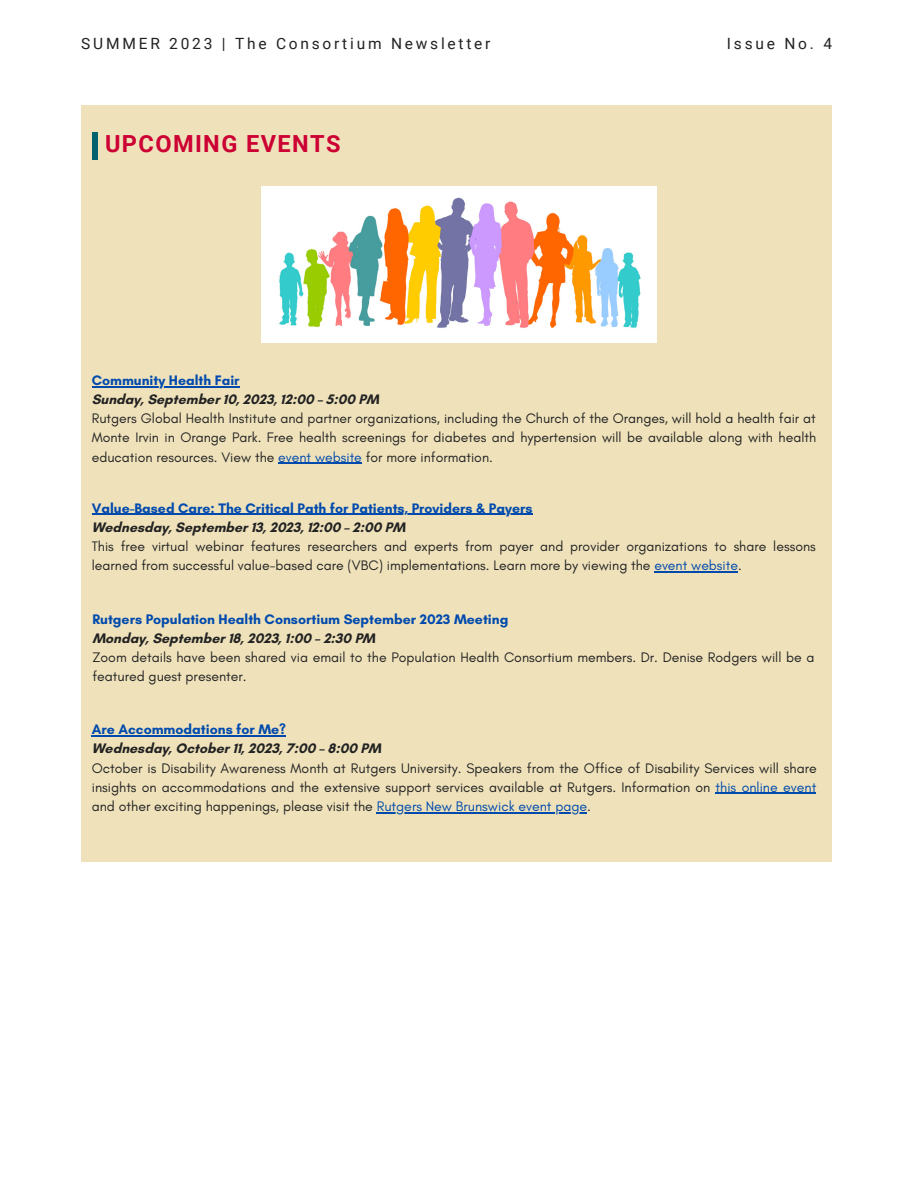
<style>
.page{position:relative;width:918px;height:1188px;background:#fff}
.page>*{position:absolute;margin:0;border:0;box-sizing:border-box;transform-origin:0 0}
.t1{font:700 23.55px "Roboto";letter-spacing:.06em;color:#c03}
.t2{font:15.45px "Roboto";letter-spacing:.18em;color:#222}
.t3{font:14.1px/19.2px "Glacial Indifference";color:#222;text-align:justify}
.t4{font:700 14.1px "Glacial Indifference";color:#004aad}
.t5{font:700 14.1px "Glacial Indifference";color:#222}
.s1{color:#004aad}
</style>
<div class="page">
<div style="left:81px;top:105px;width:751px;height:756px;background:#efe2bb"></div>
<div style="left:92px;top:132px;width:5px;height:28px;background:#00626d"></div>
<hr style="left:92px;top:386px;width:148px;height:1px;background:#004aad">
<hr style="left:278px;top:463px;width:84px;height:1px;background:#004aad">
<hr style="left:92px;top:514px;width:440px;height:1px;background:#004aad">
<hr style="left:654px;top:571px;width:84px;height:1px;background:#004aad">
<hr style="left:92px;top:735px;width:194px;height:2px;background:#004aad">
<hr style="left:716px;top:793px;width:100px;height:1px;background:#004aad">
<hr style="left:377px;top:812px;width:210px;height:1px;background:#004aad">
<img style="left:261px;top:187px;width:395px;height:155px">
<p class="t2" style="left:81px;top:35px;width:411px">SUMMER 2023 | The Consortium Newsletter</p>
<p class="t2" style="left:727px;top:35px;width:107px">Issue No. 4</p>
<p class="t1" style="left:105px;top:130px;width:237px">UPCOMING EVENTS</p>
<p class="t4" style="left:92px;top:372px;width:149px">Community Health Fair</p>
<p class="t5" style="left:92px;top:391px;width:289px">Sunday, September 10, 2023, 12:00 – 5:00 PM</p>
<p class="t3" style="left:92px;top:409px;width:726px">Rutgers Global Health Institute and partner organizations, including the Church of the Oranges, will hold a health fair at Monte Irvin in Orange Park. Free health screenings for diabetes and hypertension will be available along with health education resources. View the <span class="s1">event website</span> for more information.</p>
<p class="t4" style="left:92px;top:499px;width:442px">Value-Based Care: The Critical Path for Patients, Providers &amp; Payers</p>
<p class="t5" style="left:92px;top:518px;width:315px">Wednesday, September 13, 2023, 12:00 – 2:00 PM</p>
<p class="t3" style="left:92px;top:536px;width:726px">This free virtual webinar features researchers and experts from payer and provider organizations to share lessons learned from successful value-based care (VBC) implementations. Learn more by viewing the <span class="s1">event website</span>.</p>
<p class="t4" style="left:92px;top:610px;width:417px">Rutgers Population Health Consortium September 2023 Meeting</p>
<p class="t5" style="left:92px;top:629px;width:284px">Monday, September 18, 2023, 1:00 – 2:30 PM</p>
<p class="t3" style="left:92px;top:647px;width:724px">Zoom details have been shared via email to the Population Health Consortium members. Dr. Denise Rodgers will be a featured guest presenter.</p>
<p class="t4" style="left:92px;top:721px;width:196px">Are Accommodations for Me?</p>
<p class="t5" style="left:92px;top:740px;width:291px">Wednesday, October 11, 2023, 7:00 – 8:00 PM</p>
<p class="t3" style="left:92px;top:758px;width:726px">October is Disability Awareness Month at Rutgers University. Speakers from the Office of Disability Services will share insights on accommodations and the extensive support services available at Rutgers. Information on <span class="s1">this online event </span>and other exciting happenings, please visit the <span class="s1">Rutgers New Brunswick event page</span>.</p>
</div>
